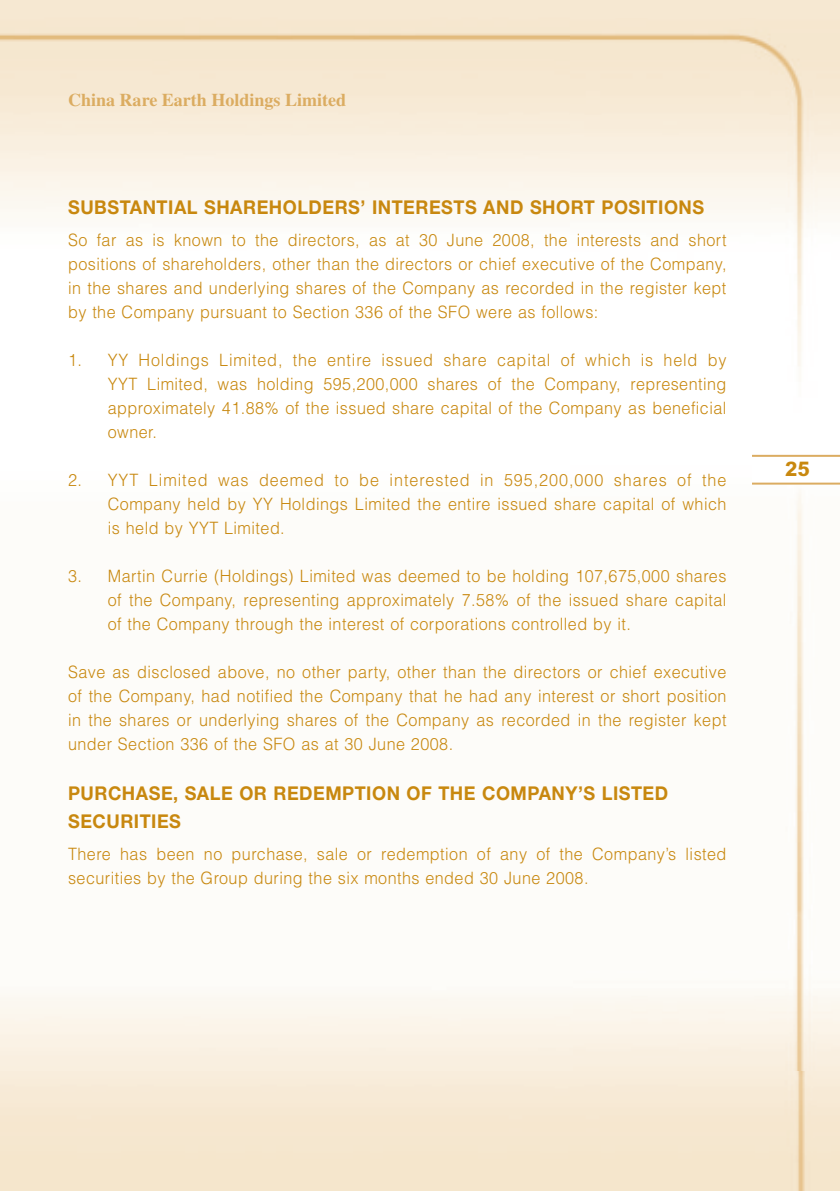
<style>
.page{position:relative;width:840px;height:1191px;background:#fff}
.page>*{position:absolute;margin:0;border:0;box-sizing:border-box;transform-origin:0 0}
.t1{font:800 20px "Arial MT Std";color:#c8880f}
.t2{font:700 19px/28px "Helvetica Neue LT Std";letter-spacing:.03em;color:#c8880f;scale:.95 1}
.t3{font:700 18px "Times LT Std";color:#dbac61}
.t4{font:300 17px/24px "Helvetica LT Std";letter-spacing:.03em;color:#c8880f;text-align:justify;scale:.95 1}
</style>
<div class="page">
<img style="left:0;top:0;width:839px;height:1190px">
<div style="left:751px;top:455px;width:88px;height:29px;background:#fff"></div>
<hr style="left:751px;top:482px;width:88px;height:2px;background:#dbac61">
<hr style="left:751px;top:455px;width:88px;height:2px;background:#dbac61">
<p class="t3" style="left:68px;top:92px;width:279px">China Rare Earth Holdings Limited</p>
<p class="t2" style="left:68px;top:196px;width:670px">SUBSTANTIAL SHAREHOLDERS’ INTERESTS AND SHORT POSITIONS</p>
<p class="t4" style="left:68px;top:230px;width:694px">So far as is known to the directors, as at 30 June 2008, the interests and short positions of shareholders, other than the directors or chief executive of the Company, in the shares and underlying shares of the Company as recorded in the register kept by the Company pursuant to Section 336 of the SFO were as follows:</p>
<p class="t4" style="left:108px;top:350px;width:652px;text-indent:-40px">1. YY Holdings Limited, the entire issued share capital of which is held by YYT Limited, was holding 595,200,000 shares of the Company, representing approximately 41.88% of the issued share capital of the Company as beneficial owner.</p>
<p class="t4" style="left:108px;top:470px;width:652px;text-indent:-40px">2. YYT Limited was deemed to be interested in 595,200,000 shares of the Company held by YY Holdings Limited the entire issued share capital of which is held by YYT Limited.</p>
<p class="t4" style="left:108px;top:566px;width:652px;text-indent:-40px">3. Martin Currie (Holdings) Limited was deemed to be holding 107,675,000 shares of the Company, representing approximately 7.58% of the issued share capital of the Company through the interest of corporations controlled by it.</p>
<p class="t4" style="left:68px;top:662px;width:694px">Save as disclosed above, no other party, other than the directors or chief executive of the Company, had notified the Company that he had any interest or short position in the shares or underlying shares of the Company as recorded in the register kept under Section 336 of the SFO as at 30 June 2008.</p>
<p class="t2" style="left:68px;top:781px;width:632px">PURCHASE, SALE OR REDEMPTION OF THE COMPANY’S LISTED<br>SECURITIES</p>
<p class="t4" style="left:68px;top:844px;width:694px">There has been no purchase, sale or redemption of any of the Company’s listed securities by the Group during the six months ended 30 June 2008.</p>
<p class="t1" style="left:784px;top:457px;width:26px">25</p>
</div>
